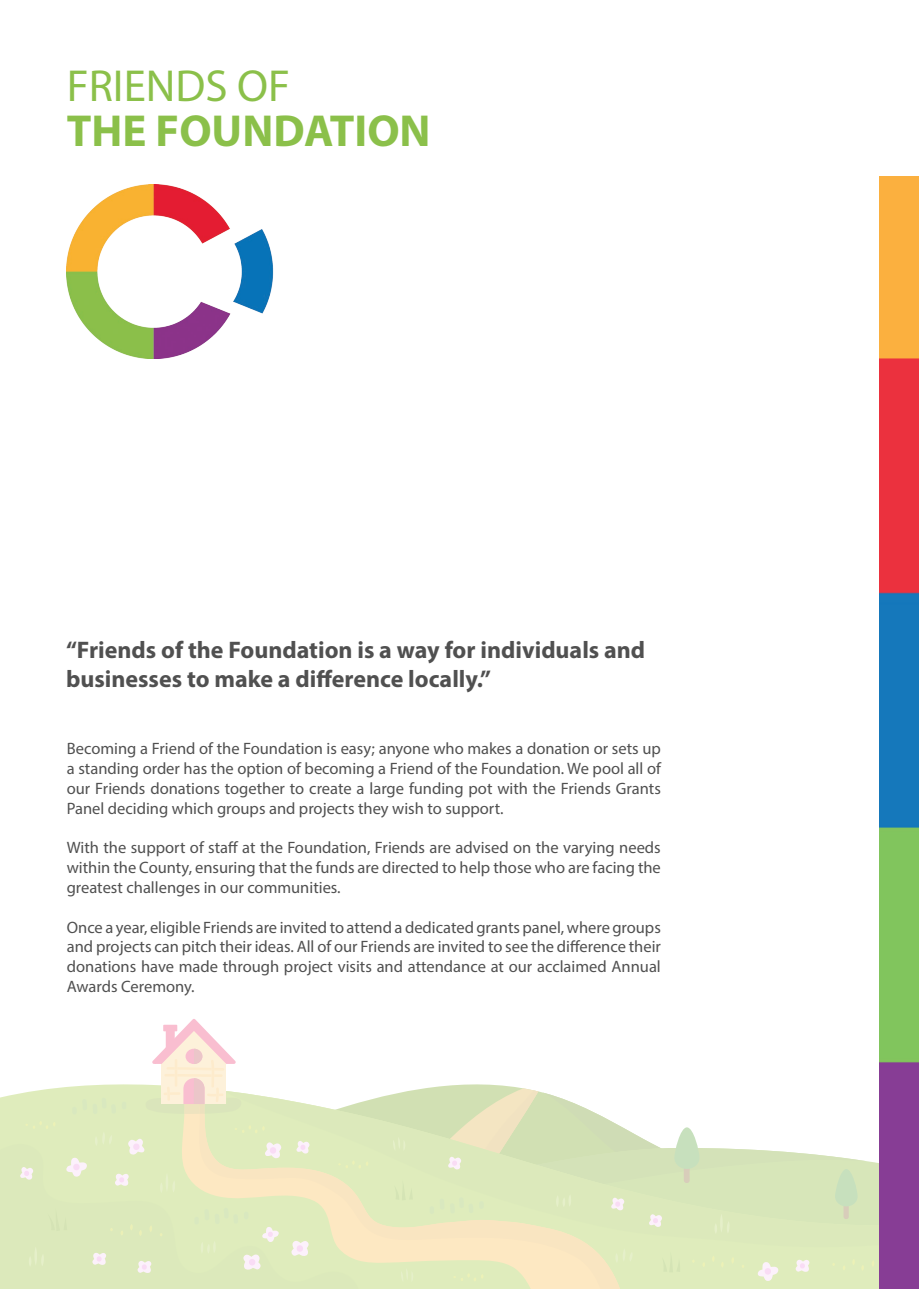
<style>
.page{position:relative;width:919px;height:1289px;background:#fff}
.page>*{position:absolute;margin:0;border:0;box-sizing:border-box;transform-origin:0 0}
.t1{font:700 45px "Myriad Pro";color:#8bc04a}
.t2{font:45px "Myriad Pro";color:#8bc04a}
.t3{font:700 24px/28.8px "Myriad Pro";color:#505050}
.t4{font:16.5px/19.8px "Myriad Pro";color:#505050;text-align:justify}
</style>
<div class="page">
<svg style="left:0;top:1084px;width:879px;height:204px;background:#e3eec6"></svg>
<div style="left:0;top:1143px;width:181px;height:145px;background:#dce9bb"></div>
<svg style="left:241px;top:1090px;width:638px;height:157px;fill:#dfecbc"></svg>
<svg style="left:181px;top:1101px;width:157px;height:187px;background:#e7ebc0"></svg>
<svg style="left:199px;top:1113px;width:421px;height:175px;background:#e9e9bd"></svg>
<svg style="left:145px;top:1019px;width:96px;height:94px"></svg>
<svg style="left:47px;top:1207px;width:20px;height:24px"></svg>
<svg style="left:662px;top:1251px;width:18px;height:21px"></svg>
<svg style="left:149px;top:1225px;width:3px;height:7px"></svg>
<svg style="left:139px;top:1229px;width:3px;height:6px"></svg>
<svg style="left:130px;top:1223px;width:3px;height:7px"></svg>
<svg style="left:110px;top:1227px;width:3px;height:4px"></svg>
<svg style="left:871px;top:1260px;width:3px;height:6px"></svg>
<svg style="left:861px;top:1264px;width:2px;height:6px"></svg>
<svg style="left:852px;top:1258px;width:2px;height:7px"></svg>
<svg style="left:842px;top:1265px;width:3px;height:5px"></svg>
<svg style="left:731px;top:1256px;width:3px;height:7px"></svg>
<svg style="left:721px;top:1261px;width:2px;height:6px"></svg>
<svg style="left:712px;top:1255px;width:2px;height:6px"></svg>
<svg style="left:702px;top:1261px;width:3px;height:6px"></svg>
<svg style="left:25px;top:1120px;width:31px;height:9px"></svg>
<svg style="left:453px;top:1273px;width:30px;height:8px"></svg>
<svg style="left:234px;top:1125px;width:31px;height:8px"></svg>
<svg style="left:194px;top:1207px;width:44px;height:17px"></svg>
<svg style="left:244px;top:1211px;width:4px;height:8px"></svg>
<svg style="left:72px;top:1097px;width:44px;height:17px"></svg>
<svg style="left:122px;top:1101px;width:4px;height:8px"></svg>
<svg style="left:66px;top:1157px;width:21px;height:19px"></svg>
<svg style="left:291px;top:1240px;width:18px;height:16px"></svg>
<svg style="left:264px;top:1141px;width:18px;height:17px"></svg>
<svg style="left:243px;top:1253px;width:18px;height:17px"></svg>
<svg style="left:127px;top:1138px;width:18px;height:17px"></svg>
<svg style="left:757px;top:1261px;width:21px;height:20px"></svg>
<svg style="left:20px;top:1166px;width:14px;height:14px"></svg>
<svg style="left:262px;top:1226px;width:17px;height:16px"></svg>
<svg style="left:137px;top:1260px;width:15px;height:13px"></svg>
<svg style="left:92px;top:1252px;width:15px;height:13px"></svg>
<svg style="left:115px;top:1173px;width:14px;height:13px"></svg>
<svg style="left:795px;top:1259px;width:14px;height:13px"></svg>
<svg style="left:296px;top:1140px;width:14px;height:14px"></svg>
<svg style="left:201px;top:1240px;width:15px;height:13px"></svg>
<svg style="left:160px;top:1172px;width:15px;height:20px"></svg>
<svg style="left:95px;top:1131px;width:17px;height:14px"></svg>
<svg style="left:401px;top:1268px;width:12px;height:13px"></svg>
<svg style="left:29px;top:1246px;width:15px;height:20px"></svg>
<svg style="left:615px;top:1248px;width:17px;height:14px"></svg>
<svg style="left:338px;top:1088px;width:528px;height:152px"></svg>
<img style="left:879px;top:176px;width:39px;height:1112px">
<img style="left:67px;top:184px;width:207px;height:174px">
<p class="t2" style="left:67px;top:58px;width:225px">FRIENDS OF</p>
<p class="t1" style="left:67px;top:101px;width:365px">THE FOUNDATION</p>
<p class="t3" style="left:66px;top:635px;width:580px">“Friends of the Foundation is a way for individuals and businesses to make a difference locally.”</p>
<p class="t4" style="left:67px;top:738px;width:595px">Becoming a Friend of the Foundation is easy; anyone who makes a donation or sets up a standing order has the option of becoming a Friend of the Foundation. We pool all of our Friends donations together to create a large funding pot with the Friends Grants Panel deciding which groups and projects they wish to support.</p>
<p class="t4" style="left:67px;top:837px;width:595px">With the support of staff at the Foundation, Friends are advised on the varying needs within the County, ensuring that the funds are directed to help those who are facing the greatest challenges in our communities.</p>
<p class="t4" style="left:67px;top:916px;width:595px">Once a year, eligible Friends are invited to attend a dedicated grants panel, where groups and projects can pitch their ideas. All of our Friends are invited to see the difference their donations have made through project visits and attendance at our acclaimed Annual Awards Ceremony.</p>
</div>
